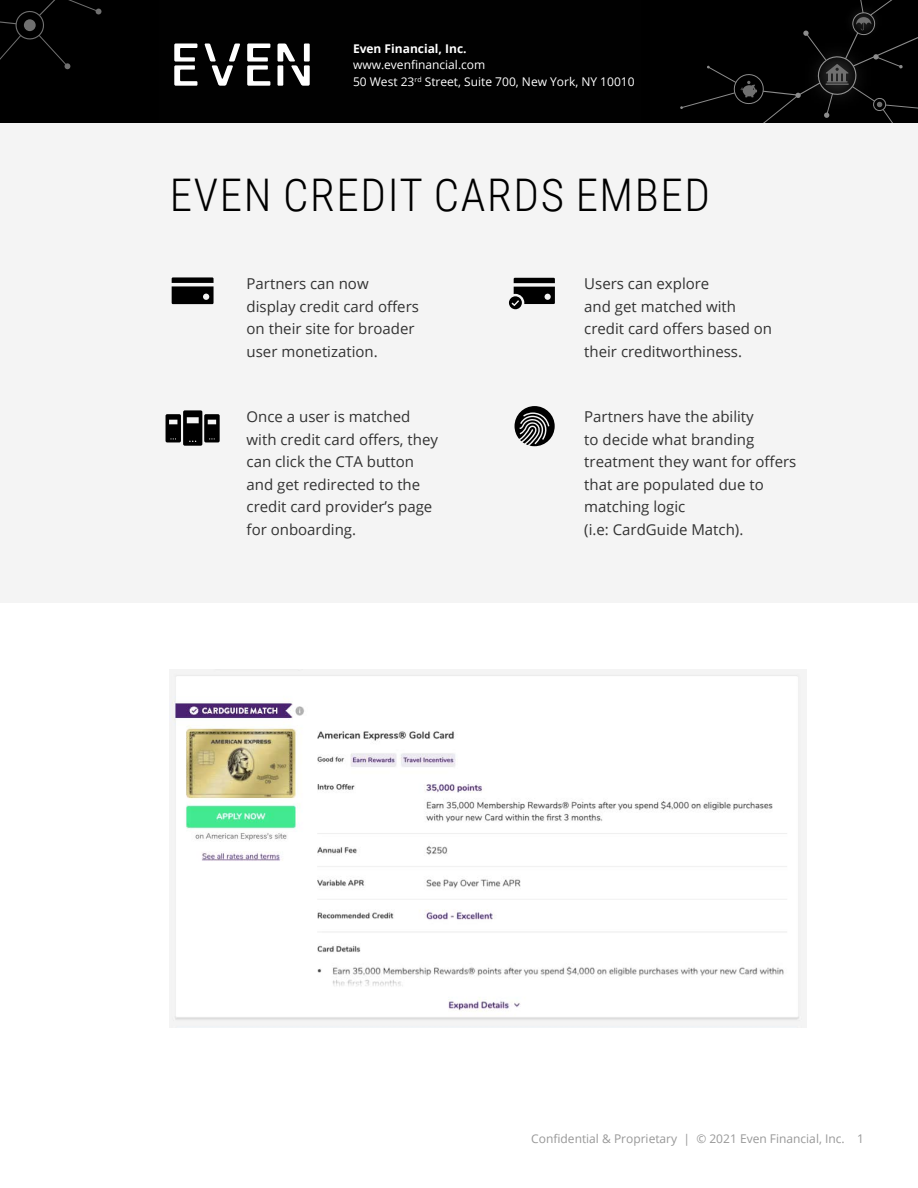
<style>
.page{position:relative;width:918px;height:1188px;background:#fff}
.page>*{position:absolute;margin:0;border:0;box-sizing:border-box;transform-origin:0 0}
.t1{font:300 45px "Roboto Condensed";letter-spacing:.035em;color:#000}
.t2{font:15px/22.5px "Open Sans";color:#323232}
.t3{font:12px/16.5px "Open Sans";color:#fff}
.t4{font:12px "Open Sans";color:#989898}
.t5{font:700 12px "Open Sans";color:#fff}
</style>
<div class="page">
<div style="left:0;top:0;width:918px;height:123px;background:#000"></div>
<svg style="left:0;top:0;width:102px;height:69px"></svg>
<svg style="left:680px;top:0;width:238px;height:123px"></svg>
<svg style="left:174px;top:44px;width:23px;height:42px"></svg>
<svg style="left:204px;top:44px;width:36px;height:42px"></svg>
<svg style="left:278px;top:44px;width:32px;height:42px"></svg>
<svg style="left:247px;top:44px;width:23px;height:42px"></svg>
<div style="left:0;top:123px;width:918px;height:480px;background:#f4f4f4"></div>
<svg style="left:172px;top:277px;width:41px;height:27px"></svg>
<svg style="left:166px;top:410px;width:54px;height:36px"></svg>
<svg style="left:509px;top:278px;width:46px;height:31px"></svg>
<svg style="left:515px;top:406px;width:40px;height:40px"></svg>
<img style="left:169px;top:670px;width:637px;height:357px">
<p class="t5" style="left:353px;top:40px;width:115px">Even Financial, Inc.</p>
<p class="t3" style="left:353px;top:56px;width:283px">www.evenfinancial.com<br>50 West 23<sup>rd</sup> Street, Suite 700, New York, NY 10010</p>
<h1 class="t1" style="left:170px;top:164px;width:542px">EVEN CREDIT CARDS EMBED</h1>
<p class="t2" style="left:247px;top:272px;width:174px">Partners can now display credit card offers on their site for broader user monetization.</p>
<p class="t2" style="left:247px;top:405px;width:193px">Once a user is matched with credit card offers, they can click the CTA button and get redirected to the credit card provider’s page for onboarding.</p>
<p class="t2" style="left:584px;top:272px;width:189px">Users can explore<br>and get matched with credit card offers based on their creditworthiness.</p>
<p class="t2" style="left:584px;top:405px;width:214px">Partners have the ability<br>to decide what branding treatment they want for offers that are populated due to matching logic<br>(i.e: CardGuide Match).</p>
<p class="t4" style="left:531px;top:1131px;width:334px">Confidential &amp; Proprietary | © 2021 Even Financial, Inc. 1</p>
</div>
